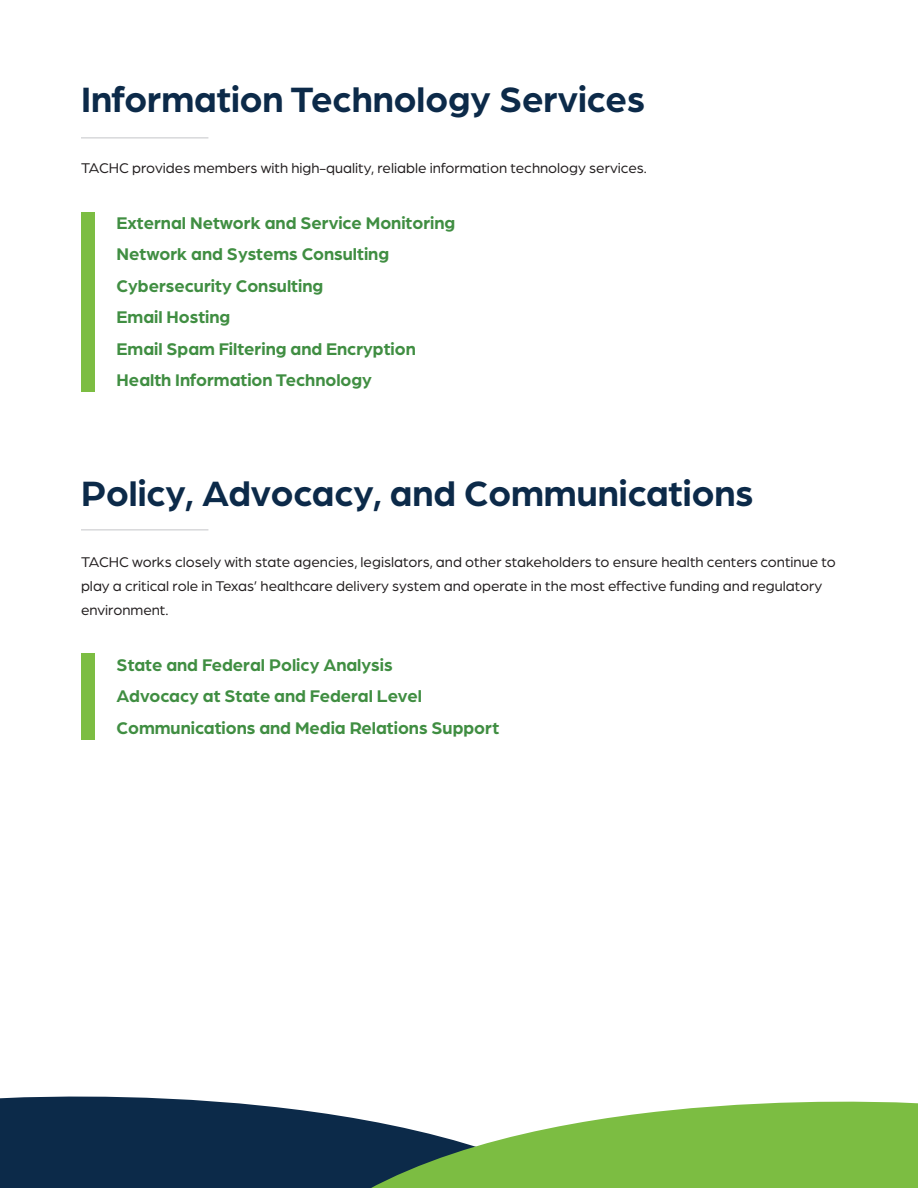
<style>
.page{position:relative;width:918px;height:1188px;background:#fff}
.page>*{position:absolute;margin:0;border:0;box-sizing:border-box;transform-origin:0 0}
.t1{font:700 37.5px "Arboria";color:#0c2a49}
.t2{font:700 18px "Arboria";color:#408e42}
.t3{font:15px/24px "Arboria";color:#231f20}
</style>
<div class="page">
<div style="left:0;top:1096px;width:347px;height:92px;background:#0c2a49"></div>
<svg style="left:347px;top:1101px;width:571px;height:87px;fill:#7cbd42"></svg>
<hr style="left:81px;top:137px;width:127px;height:1px;background:#d1d2d4">
<hr style="left:81px;top:529px;width:127px;height:1px;background:#d1d2d4">
<div style="left:81px;top:653px;width:14px;height:86px;background:#7cbd42"></div>
<div style="left:81px;top:213px;width:14px;height:179px;background:#7cbd42"></div>
<p class="t1" style="left:81px;top:74px;width:565px">Information Technology Services</p>
<p class="t3" style="left:81px;top:156px;width:567px">TACHC provides members with high-quality, reliable information technology services.</p>
<p class="t2" style="left:117px;top:210px;width:340px">External Network and Service Monitoring</p>
<p class="t2" style="left:117px;top:242px;width:274px">Network and Systems Consulting</p>
<p class="t2" style="left:117px;top:273px;width:208px">Cybersecurity Consulting</p>
<p class="t2" style="left:117px;top:305px;width:115px">Email Hosting</p>
<p class="t2" style="left:117px;top:336px;width:301px">Email Spam Filtering and Encryption</p>
<p class="t2" style="left:117px;top:368px;width:257px">Health Information Technology</p>
<p class="t1" style="left:81px;top:467px;width:674px">Policy, Advocacy, and Communications</p>
<p class="t3" style="left:81px;top:550px;width:756px">TACHC works closely with state agencies, legislators, and other stakeholders to ensure health centers continue to play a critical role in Texas’ healthcare delivery system and operate in the most effective funding and regulatory environment.</p>
<p class="t2" style="left:117px;top:652px;width:277px">State and Federal Policy Analysis</p>
<p class="t2" style="left:117px;top:684px;width:307px">Advocacy at State and Federal Level</p>
<p class="t2" style="left:117px;top:715px;width:384px">Communications and Media Relations Support</p>
</div>
